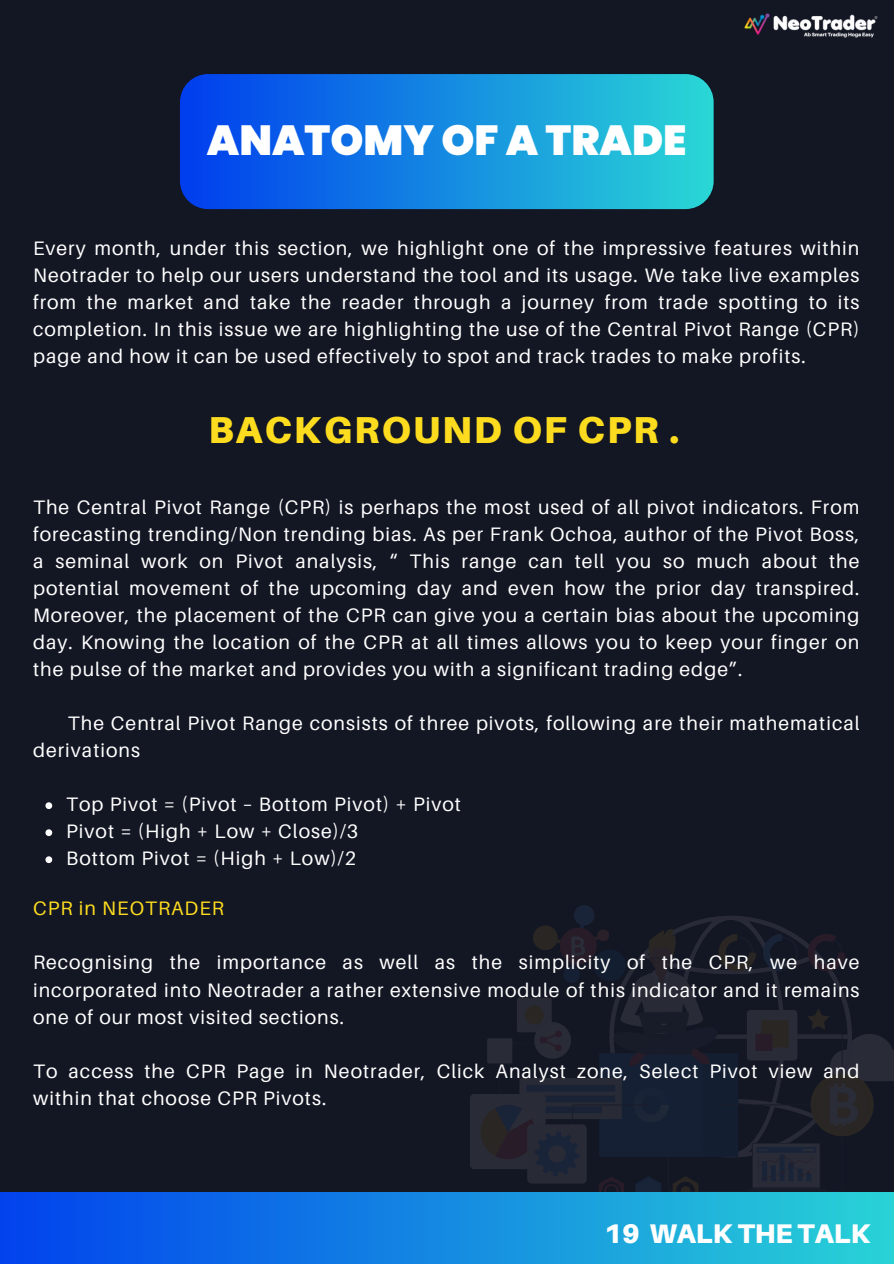
<style>
.page{position:relative;width:894px;height:1264px;background:#fff}
.page>*{position:absolute;margin:0;border:0;box-sizing:border-box;transform-origin:0 0}
.t1{font:900 42px "Poppins";color:#fff}
.t2{font:900 37.5px "Aileron";letter-spacing:.05em;color:#fddc1f}
.t3{font:900 27px "Aileron";color:#fff}
.t4{font:19.5px/27px "Aileron";letter-spacing:.05em;color:#fff;text-align:justify}
.t5{font:19.5px "Aileron";letter-spacing:.05em;color:#fddc1f}
</style>
<div class="page">
<div style="left:0;top:0;width:893px;height:1263px;background:#131623"></div>
<div style="left:180px;top:74px;width:533px;height:135px;background:linear-gradient(to right,#003dee,#2ad8d5);border-radius:28px"></div>
<img style="left:470px;top:905px;width:423px;height:287px">
<div style="left:0;top:1192px;width:893px;height:71px;background:linear-gradient(to right,#0142ed,#28d3d6)"></div>
<img style="left:711px;top:13px;width:167px;height:109px">
<svg style="left:45px;top:802px;width:7px;height:7px"></svg>
<svg style="left:45px;top:829px;width:7px;height:7px"></svg>
<svg style="left:45px;top:856px;width:7px;height:7px"></svg>
<p class="t1" style="left:207px;top:111px;width:481px">ANATOMY OF A TRADE</p>
<p class="t4" style="left:33px;top:234px;width:827px">Every month, under this section, we highlight one of the impressive features within Neotrader to help our users understand the tool and its usage. We take live examples from the market and take the reader through a journey from trade spotting to its completion. In this issue we are highlighting the use of the Central Pivot Range (CPR) page and how it can be used effectively to spot and track trades to make profits.</p>
<p class="t2" style="left:208px;top:407px;width:472px">BACKGROUND OF CPR .</p>
<p class="t4" style="left:33px;top:493px;width:827px">The Central Pivot Range (CPR) is perhaps the most used of all pivot indicators. From forecasting trending/Non trending bias. As per Frank Ochoa, author of the Pivot Boss, a seminal work on Pivot analysis, “ This range can tell you so much about the potential movement of the upcoming day and even how the prior day transpired.<br>Moreover, the placement of the CPR can give you a certain bias about the upcoming day. Knowing the location of the CPR at all times allows you to keep your finger on the pulse of the market and provides you with a significant trading edge”.</p>
<p class="t4" style="left:33px;top:709px;width:827px;text-indent:35px">The Central Pivot Range consists of three pivots, following are their mathematical derivations</p>
<p class="t4" style="left:66px;top:790px;width:396px">Top Pivot = (Pivot – Bottom Pivot) + Pivot</p>
<p class="t4" style="left:66px;top:817px;width:293px">Pivot = (High + Low + Close)/3</p>
<p class="t4" style="left:66px;top:844px;width:291px">Bottom Pivot = (High + Low)/2</p>
<p class="t5" style="left:33px;top:896px;width:192px">CPR in NEOTRADER</p>
<p class="t4" style="left:33px;top:948px;width:827px">Recognising the importance as well as the simplicity of the CPR, we have incorporated into Neotrader a rather extensive module of this indicator and it remains one of our most visited sections.</p>
<p class="t4" style="left:33px;top:1056px;width:827px">To access the CPR Page in Neotrader, Click Analyst zone, Select Pivot view and within that choose CPR Pivots.</p>
<h2 class="t3" style="left:604px;top:1216px;width:268px">19 WALK THE TALK</h2>
</div>
